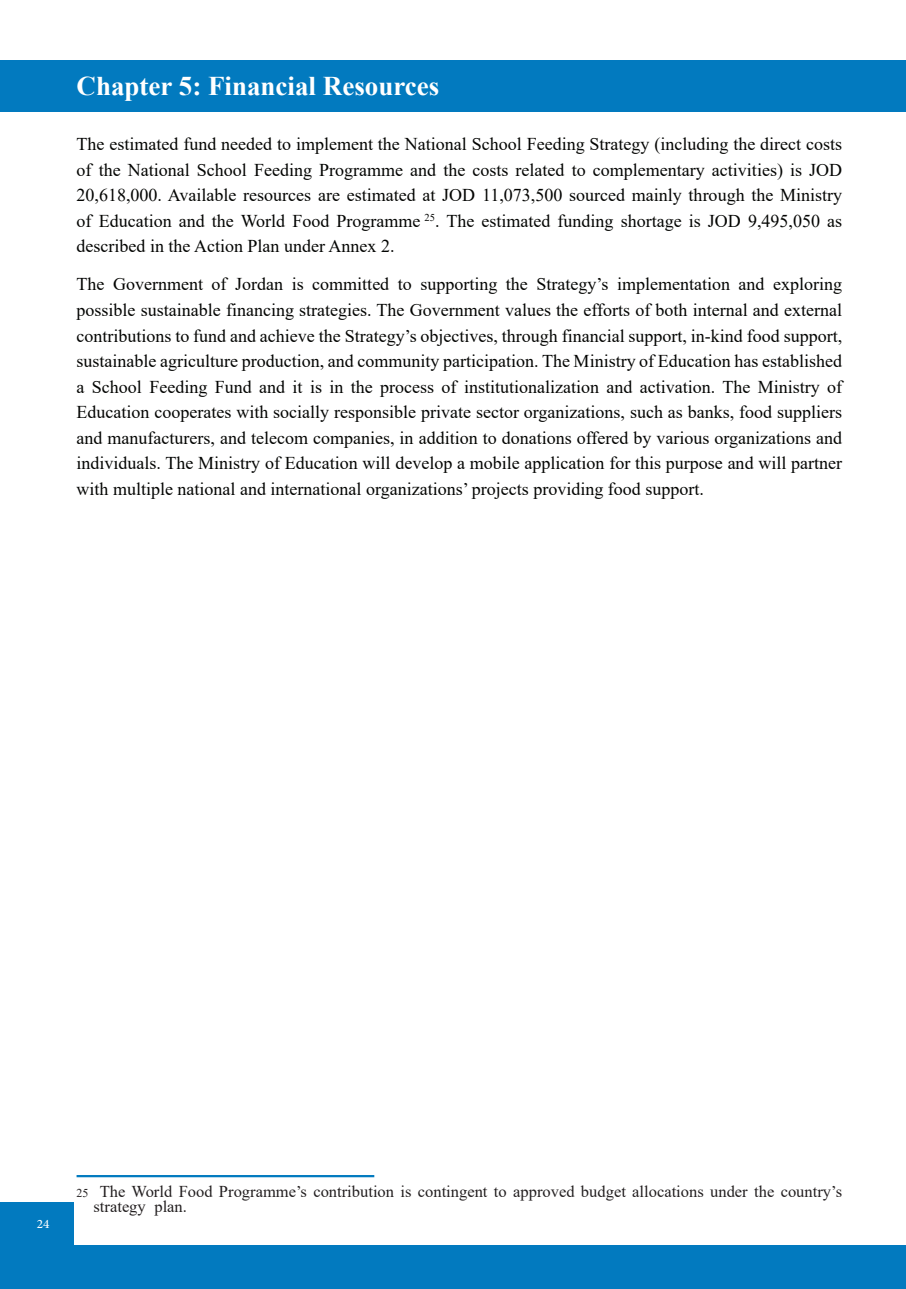
<style>
.page{position:relative;width:906px;height:1289px;background:#fff}
.page>*{position:absolute;margin:0;border:0;box-sizing:border-box;transform-origin:0 0}
.t1{font:700 27px "Times New Roman";color:#fff}
.t2{font:18px/25.5px "Times New Roman";color:#040503;text-align:justify}
.t3{font:18px "Adobe Arabic";color:#fff}
.t4{font:16.5px/15px "Times New Roman";color:#231f20}
.s1{font-size:12px}
</style>
<div class="page">
<div style="left:0;top:60px;width:906px;height:51px;background:#027abf"></div>
<div style="left:0;top:1245px;width:906px;height:43px;background:#027abf"></div>
<div style="left:0;top:1201px;width:73px;height:44px;background:#027abf"></div>
<hr style="left:77px;top:1174px;width:297px;height:3px;background:#027abf">
<h1 class="t1" style="left:77px;top:66px;width:364px">Chapter 5: Financial Resources</h1>
<p class="t2" style="left:77px;top:131px;width:767px">The estimated fund needed to implement the National School Feeding Strategy (including the direct costs of the National School Feeding Programme and the costs related to complementary activities) is JOD 20,618,000. Available resources are estimated at JOD 11,073,500 sourced mainly through the Ministry of Education and the World Food Programme <sup>25</sup>. The estimated funding shortage is JOD 9,495,050 as described in the Action Plan under Annex 2.</p>
<p class="t2" style="left:77px;top:271px;width:767px">The Government of Jordan is committed to supporting the Strategy’s implementation and exploring possible sustainable financing strategies. The Government values the efforts of both internal and external contributions to fund and achieve the Strategy’s objectives, through financial support, in-kind food support, sustainable agriculture production, and community participation. The Ministry of Education has established a School Feeding Fund and it is in the process of institutionalization and activation. The Ministry of Education cooperates with socially responsible private sector organizations, such as banks, food suppliers and manufacturers, and telecom companies, in addition to donations offered by various organizations and individuals. The Ministry of Education will develop a mobile application for this purpose and will partner with multiple national and international organizations’ projects providing food support.</p>
<p class="t3" style="left:37px;top:1210px;width:14px">24</p>
<p class="t4" style="left:94px;top:1183px;width:750px;text-indent:-17px"><span class="s1">25</span> The World Food Programme’s contribution is contingent to approved budget allocations under the country’s strategy plan.</p>
</div>
